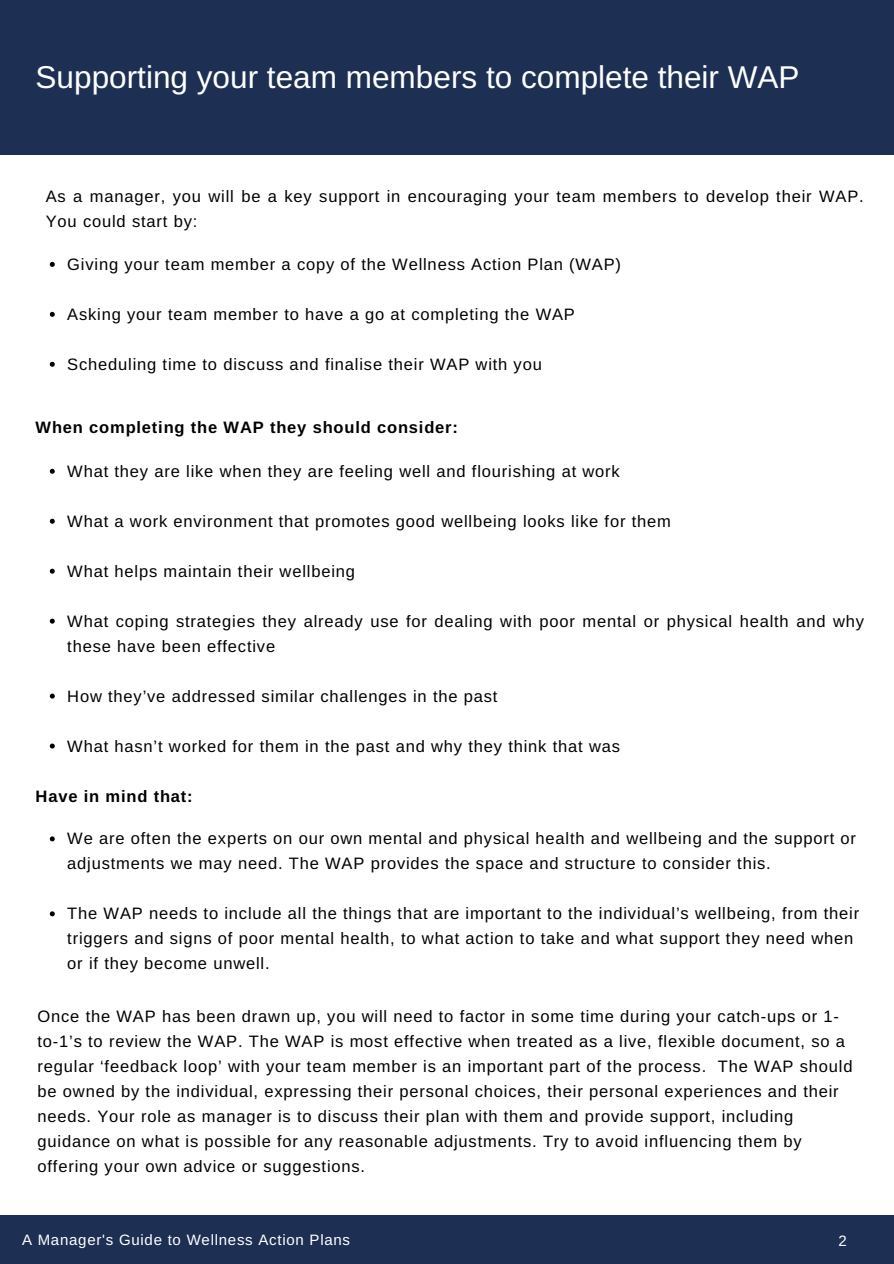
<style>
.page{position:relative;width:894px;height:1264px;background:#fff}
.page>*{position:absolute;margin:0;border:0;box-sizing:border-box;transform-origin:0 0}
.t1{font:31.5px "Arimo";color:#fff}
.t2{font:16.5px/24.9px "Arimo";letter-spacing:.05em;color:#000}
.t3{font:700 16.5px "Arimo";letter-spacing:.05em;color:#000}
.t4{font:15px "Arimo";letter-spacing:.05em;color:#fff}
</style>
<div class="page">
<div style="left:0;top:1215px;width:893px;height:48px;background:#1d3054"></div>
<div style="left:0;top:0;width:893px;height:154px;background:#1d3054"></div>
<svg style="left:50px;top:836px;width:5px;height:5px"></svg>
<svg style="left:50px;top:911px;width:5px;height:5px"></svg>
<svg style="left:50px;top:262px;width:5px;height:5px"></svg>
<svg style="left:50px;top:312px;width:5px;height:5px"></svg>
<svg style="left:50px;top:362px;width:5px;height:5px"></svg>
<svg style="left:50px;top:469px;width:5px;height:5px"></svg>
<svg style="left:50px;top:518px;width:5px;height:5px"></svg>
<svg style="left:50px;top:568px;width:5px;height:5px"></svg>
<svg style="left:50px;top:618px;width:5px;height:5px"></svg>
<svg style="left:50px;top:693px;width:5px;height:5px"></svg>
<svg style="left:50px;top:743px;width:5px;height:5px"></svg>
<h1 class="t1" style="left:36px;top:59px;width:765px">Supporting your team members to complete their WAP</h1>
<p class="t2" style="left:46px;top:184px;width:819px">As a manager, you will be a key support in encouraging your team members to develop their WAP.<br>You could start by:</p>
<p class="t2" style="left:67px;top:252px;width:555px">Giving your team member a copy of the Wellness Action Plan (WAP)</p>
<p class="t2" style="left:67px;top:302px;width:509px">Asking your team member to have a go at completing the WAP</p>
<p class="t2" style="left:67px;top:351px;width:476px">Scheduling time to discuss and finalise their WAP with you</p>
<p class="t3" style="left:36px;top:417px;width:424px">When completing the WAP they should consider:</p>
<p class="t2" style="left:67px;top:458px;width:554px">What they are like when they are feeling well and flourishing at work</p>
<p class="t2" style="left:67px;top:508px;width:605px">What a work environment that promotes good wellbeing looks like for them</p>
<p class="t2" style="left:67px;top:558px;width:289px">What helps maintain their wellbeing</p>
<p class="t2" style="left:67px;top:608px;width:798px">What coping strategies they already use for dealing with poor mental or physical health and why these have been effective</p>
<p class="t2" style="left:67px;top:683px;width:431px">How they’ve addressed similar challenges in the past</p>
<p class="t2" style="left:67px;top:733px;width:554px">What hasn’t worked for them in the past and why they think that was</p>
<p class="t3" style="left:36px;top:787px;width:159px">Have in mind that:</p>
<p class="t2" style="left:67px;top:826px;width:790px">We are often the experts on our own mental and physical health and wellbeing and the support or adjustments we may need. The WAP provides the space and structure to consider this.</p>
<p class="t2" style="left:67px;top:901px;width:793px">The WAP needs to include all the things that are important to the individual’s wellbeing, from their triggers and signs of poor mental health, to what action to take and what support they need when or if they become unwell.</p>
<p class="t2" style="left:37px;top:1004px;width:816px">Once the WAP has been drawn up, you will need to factor in some time during your catch-ups or 1- to-1’s to review the WAP. The WAP is most effective when treated as a live, flexible document, so a regular ‘feedback loop’ with your team member is an important part of the process. The WAP should be owned by the individual, expressing their personal choices, their personal experiences and their needs. Your role as manager is to discuss their plan with them and provide support, including guidance on what is possible for any reasonable adjustments. Try to avoid influencing them by offering your own advice or suggestions.</p>
<p class="t4" style="left:22px;top:1231px;width:329px">A Manager's Guide to Wellness Action Plans</p>
<p class="t4" style="left:838px;top:1232px;width:10px">2</p>
</div>
